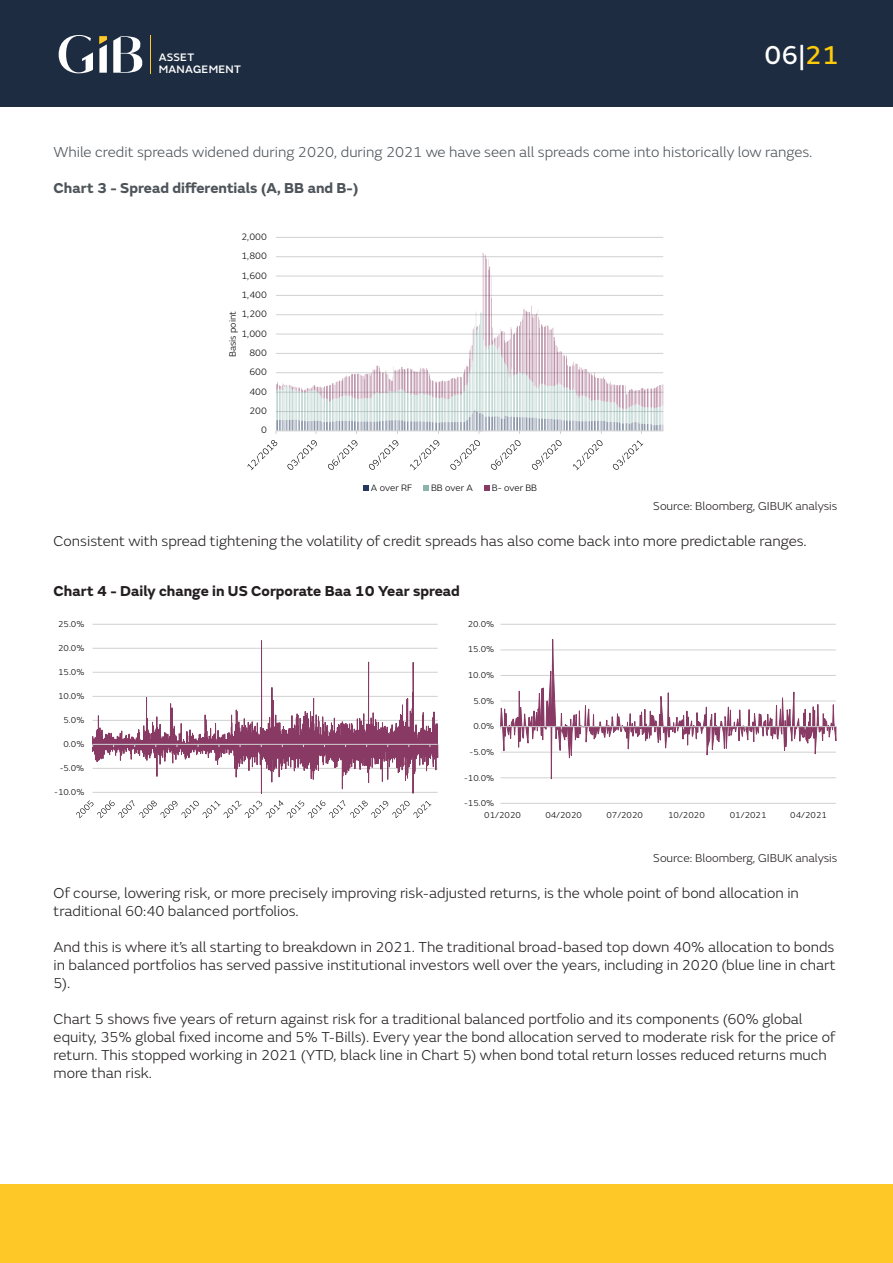
<style>
.page{position:relative;width:893px;height:1263px;background:#fff}
.page>*{position:absolute;margin:0;border:0;box-sizing:border-box;transform-origin:0 0}
.t1{font:27px "FS Emeric Core";color:#fff}
.t2{font:300 15px/18px "FS Emeric";color:#231f20;text-align:justify}
.t3{font:300 15px "FS Emeric";color:#4d545a}
.t4{font:700 15px "FS Emeric";color:#231f20}
.t5{font:700 15px "FS Emeric";color:#4d545a}
.t6{font:300 12px "FS Emeric";color:#231f20}
.t7{font:500 11.25px/11.7px "FS Emeric";letter-spacing:.02em;color:#fff}
.t8{font:300 9.6px "FS Emeric";color:#000001}
.t9{font:300 8.85px "FS Emeric";letter-spacing:-.005em;color:#000001}
.s1{color:#feca0a}
</style>
<div class="page">
<div style="left:0;top:0;width:893px;height:106px;background:#1d2c40"></div>
<hr style="left:150px;top:35px;width:1px;height:38px;background:#fec829">
<svg style="left:113px;top:36px;width:30px;height:37px"></svg>
<svg style="left:59px;top:35px;width:34px;height:38px"></svg>
<svg style="left:99px;top:36px;width:8px;height:37px"></svg>
<div style="left:0;top:1184px;width:893px;height:79px;background:#fec927"></div>
<hr style="left:276px;top:237px;width:387px;height:1px;background:#cfd1d0">
<svg style="left:276px;top:253px;width:387px;height:59px"></svg>
<svg style="left:276px;top:312px;width:387px;height:122px"></svg>
<svg style="left:247px;top:440px;width:30px;height:30px"></svg>
<svg style="left:287px;top:440px;width:30px;height:30px"></svg>
<svg style="left:328px;top:440px;width:29px;height:30px"></svg>
<svg style="left:369px;top:440px;width:29px;height:30px"></svg>
<svg style="left:410px;top:440px;width:29px;height:30px"></svg>
<svg style="left:450px;top:440px;width:30px;height:30px"></svg>
<svg style="left:491px;top:440px;width:30px;height:30px"></svg>
<svg style="left:532px;top:440px;width:29px;height:30px"></svg>
<svg style="left:573px;top:440px;width:29px;height:30px"></svg>
<svg style="left:613px;top:440px;width:30px;height:30px"></svg>
<svg style="left:363px;top:486px;width:6px;height:5px"></svg>
<svg style="left:423px;top:486px;width:6px;height:5px"></svg>
<svg style="left:484px;top:486px;width:5px;height:5px"></svg>
<svg style="left:93px;top:624px;width:345px;height:169px"></svg>
<hr style="left:93px;top:744px;width:345px;height:1px;background:#cfd1d0">
<svg style="left:76px;top:800px;width:355px;height:18px"></svg>
<svg style="left:501px;top:624px;width:336px;height:180px"></svg>
<hr style="left:501px;top:726px;width:335px;height:1px;background:#cfd1d0">
<p class="t7" style="left:159px;top:51px;width:84px">ASSET<br>MANAGEMENT</p>
<p class="t1" style="left:764px;top:36px;width:76px">06|<span class="s1">21</span></p>
<p class="t3" style="left:54px;top:142px;width:760px">While credit spreads widened during 2020, during 2021 we have seen all spreads come into historically low ranges.</p>
<p class="t5" style="left:54px;top:176px;width:306px">Chart 3 - Spread differentials (A, BB and B-)</p>
<p class="t8" style="left:241px;top:230px;width:27px">2,000</p>
<p class="t8" style="left:241px;top:249px;width:27px">1,800</p>
<p class="t8" style="left:241px;top:269px;width:27px">1,600</p>
<p class="t8" style="left:241px;top:288px;width:27px">1,400</p>
<p class="t8" style="left:241px;top:307px;width:27px">1,200</p>
<p class="t8" style="left:226px;top:357px;width:48px;rotate:-90deg">Basis point</p>
<p class="t8" style="left:241px;top:327px;width:27px">1,000</p>
<p class="t8" style="left:249px;top:346px;width:19px">800</p>
<p class="t8" style="left:249px;top:366px;width:19px">600</p>
<p class="t8" style="left:249px;top:385px;width:19px">400</p>
<p class="t8" style="left:249px;top:404px;width:19px">200</p>
<p class="t8" style="left:261px;top:424px;width:7px">0</p>
<p class="t8" style="left:371px;top:481px;width:43px">A over RF</p>
<p class="t8" style="left:431px;top:481px;width:43px">BB over A</p>
<p class="t8" style="left:492px;top:481px;width:47px">B- over BB</p>
<p class="t6" style="left:653px;top:497px;width:186px">Source: Bloomberg, GIBUK analysis</p>
<p class="t2" style="left:54px;top:531px;width:755px">Consistent with spread tightening the volatility of credit spreads has also come back into more predictable ranges.</p>
<p class="t4" style="left:54px;top:579px;width:408px">Chart 4 - Daily change in US Corporate Baa 10 Year spread</p>
<p class="t9" style="left:58px;top:618px;width:28px">25.0%</p>
<p class="t9" style="left:58px;top:642px;width:28px">20.0%</p>
<p class="t9" style="left:58px;top:666px;width:28px">15.0%</p>
<p class="t9" style="left:58px;top:690px;width:28px">10.0%</p>
<p class="t9" style="left:63px;top:714px;width:22px">5.0%</p>
<p class="t9" style="left:63px;top:738px;width:22px">0.0%</p>
<p class="t9" style="left:60px;top:762px;width:26px">-5.0%</p>
<p class="t9" style="left:54px;top:786px;width:32px">-10.0%</p>
<p class="t9" style="left:468px;top:618px;width:28px">20.0%</p>
<p class="t9" style="left:468px;top:643px;width:28px">15.0%</p>
<p class="t9" style="left:468px;top:669px;width:28px">10.0%</p>
<p class="t9" style="left:473px;top:695px;width:22px">5.0%</p>
<p class="t9" style="left:473px;top:720px;width:22px">0.0%</p>
<p class="t9" style="left:469px;top:746px;width:26px">-5.0%</p>
<p class="t9" style="left:464px;top:772px;width:32px">-10.0%</p>
<p class="t9" style="left:464px;top:797px;width:32px">-15.0%</p>
<p class="t9" style="left:484px;top:809px;width:38px">01/2020</p>
<p class="t9" style="left:545px;top:809px;width:38px">04/2020</p>
<p class="t9" style="left:606px;top:809px;width:38px">07/2020</p>
<p class="t9" style="left:668px;top:809px;width:38px">10/2020</p>
<p class="t9" style="left:730px;top:809px;width:38px">01/2021</p>
<p class="t9" style="left:790px;top:809px;width:38px">04/2021</p>
<p class="t6" style="left:653px;top:850px;width:186px">Source: Bloomberg, GIBUK analysis</p>
<p class="t2" style="left:54px;top:884px;width:747px">Of course, lowering risk, or more precisely improving risk-adjusted returns, is the whole point of bond allocation in</p>
<p class="t2" style="left:54px;top:902px;width:247px">traditional 60:40 balanced portfolios.</p>
<p class="t2" style="left:54px;top:938px;width:784px">And this is where it’s all starting to breakdown in 2021. The traditional broad-based top down 40% allocation to bonds in balanced portfolios has served passive institutional investors well over the years, including in 2020 (blue line in chart 5).</p>
<p class="t2" style="left:54px;top:1010px;width:783px;text-align:left">Chart 5 shows five years of return against risk for a traditional balanced portfolio and its components (60% global equity, 35% global fixed income and 5% T-Bills). Every year the bond allocation served to moderate risk for the price of return. This stopped working in 2021 (YTD, black line in Chart 5) when bond total return losses reduced returns much more than risk.</p>
</div>
